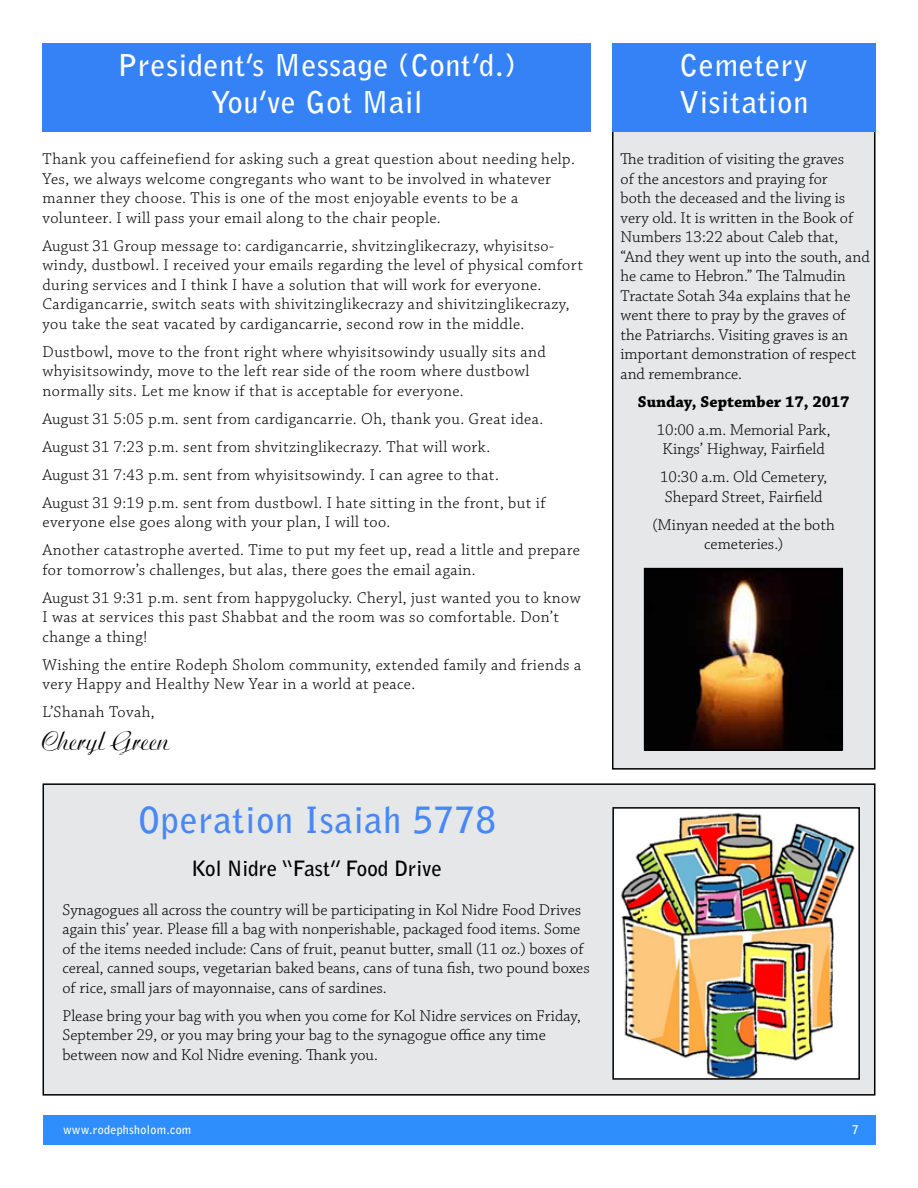
<style>
.page{position:relative;width:918px;height:1188px;background:#fff}
.page>*{position:absolute;margin:0;border:0;box-sizing:border-box;transform-origin:0 0}
.t1{font:700 36px "Bell Gothic Std";letter-spacing:.025em;color:#4888f6}
.t2{font:700 30px/37.5px "Bell Gothic Std";letter-spacing:.025em;color:#fff;text-align:center}
.t3{font:27px "Agnes";color:#000}
.t4{font:700 21px "Bell Gothic Std";color:#000}
.t5{font:300 16.5px/19.5px "Chaparral Pro";letter-spacing:.02em;color:#000}
.t6{font:300 16.5px/19.5px "Chaparral Pro";color:#000}
.t7{font:700 16.5px "Chaparral Pro";color:#000}
.t8{font:700 12px "Bell Gothic Std";letter-spacing:.025em;color:#fff}
</style>
<div class="page">
<div style="left:43px;top:1115px;width:832px;height:30px;background:#2e8efb"></div>
<div style="left:613px;top:131px;width:262px;height:638px;background:#e6e7e8"></div>
<div style="left:612px;top:130px;width:263px;height:640px;border:2px solid #000"></div>
<div style="left:43px;top:43px;width:548px;height:89px;background:#3582f7"></div>
<div style="left:43px;top:784px;width:832px;height:311px;background:#e6e7e8"></div>
<div style="left:43px;top:783px;width:832px;height:313px;border:2px solid #000"></div>
<img style="left:615px;top:810px;width:242px;height:267px">
<div style="left:612px;top:807px;width:248px;height:273px;border:2px solid #000"></div>
<div style="left:612px;top:43px;width:263px;height:89px;background:#3582f7"></div>
<img style="left:647px;top:571px;width:193px;height:177px">
<div style="left:644px;top:568px;width:199px;height:183px;border:2px solid #000"></div>
<h2 class="t2" style="left:117px;top:46px;width:400px">President’s Message (Cont’d.)<br>You’ve Got Mail</h2>
<p class="t5" style="left:43px;top:150px;width:534px">Thank you caffeinefiend for asking such a great question about needing help.<br>Yes, we always welcome congregants who want to be involved in whatever manner they choose. This is one of the most enjoyable events to be a volunteer. I will pass your email along to the chair people.</p>
<p class="t5" style="left:43px;top:236px;width:542px">August 31 Group message to: cardigancarrie, shvitzinglikecrazy, whyisitso&shy;windy, dustbowl. I received your emails regarding the level of physical comfort during services and I think I have a solution that will work for everyone.<br>Cardigancarrie, switch seats with shivitzinglikecrazy and shivitzinglikecrazy, you take the seat vacated by cardigancarrie, second row in the middle.</p>
<p class="t5" style="left:43px;top:343px;width:505px">Dustbowl, move to the front right where whyisitsowindy usually sits and whyisitsowindy, move to the left rear side of the room where dustbowl normally sits. Let me know if that is acceptable for everyone.</p>
<p class="t5" style="left:43px;top:405px;width:505px;line-height:28px">August 31 5:05 p.m. sent from cardigancarrie. Oh, thank you. Great idea.<br>August 31 7:23 p.m. sent from shvitzinglikecrazy. That will work.<br>August 31 7:43 p.m. sent from whyisitsowindy. I can agree to that.<br>August 31 9:19 p.m. sent from dustbowl. I hate sitting in the front, but if</p>
<p class="t5" style="left:43px;top:509px;width:539px;line-height:28px">everyone else goes along with your plan, I will too.<br>Another catastrophe averted. Time to put my feet up, read a little and prepare</p>
<p class="t5" style="left:43px;top:556px;width:540px;line-height:28px">for tomorrow’s challenges, but alas, there goes the email again.<br>August 31 9:31 p.m. sent from happygolucky. Cheryl, just wanted you to know</p>
<p class="t5" style="left:43px;top:608px;width:518px">I was at services this past Shabbat and the room was so comfortable. Don’t change a thing!</p>
<p class="t5" style="left:43px;top:656px;width:540px">Wishing the entire Rodeph Sholom community, extended family and friends a very Happy and Healthy New Year in a world at peace.</p>
<p class="t5" style="left:43px;top:703px;width:114px">L’Shanah Tovah,</p>
<h3 class="t3" style="left:43px;top:726px;width:129px">Cheryl Green</h3>
<h1 class="t1" style="left:138px;top:798px;width:359px">Operation Isaiah 5778</h1>
<p class="t4" style="left:192px;top:855px;width:252px">Kol Nidre “Fast” Food Drive</p>
<p class="t6" style="left:62px;top:900px;width:529px">Synagogues all across the country will be participating in Kol Nidre Food Drives again this’ year. Please fill a bag with nonperishable, packaged food items. Some of the items needed include: Cans of fruit, peanut butter, small (11 oz.) boxes of cereal, canned soups, vegetarian baked beans, cans of tuna fish, two pound boxes of rice, small jars of mayonnaise, cans of sardines.</p>
<p class="t6" style="left:62px;top:1006px;width:520px">Please bring your bag with you when you come for Kol Nidre services on Friday,<br>September 29, or you may bring your bag to the synagogue office any time between now and Kol Nidre evening. Thank you.</p>
<h2 class="t2" style="left:679px;top:46px;width:131px;text-align:left">Cemetery<br>Visitation</h2>
<p class="t6" style="left:621px;top:150px;width:251px">The tradition of visiting the graves<br>of the ancestors and praying for<br>both the deceased and the living is very old. It is written in the Book of Numbers 13:22 about Caleb that, “And they went up into the south, and he came to Hebron.” The Talmudin Tractate Sotah 34a explains that he went there to pray by the graves of the Patriarchs. Visiting graves is an important demonstration of respect and remembrance.</p>
<p class="t7" style="left:638px;top:392px;width:213px">Sunday, September 17, 2017</p>
<p class="t6" style="left:657px;top:421px;width:175px;text-align:center">10:00 a.m. Memorial Park,<br>Kings’ Highway, Fairfield</p>
<p class="t6" style="left:660px;top:468px;width:169px">10:30 a.m. Old Cemetery,<br>Shepard Street, Fairfield</p>
<p class="t6" style="left:653px;top:516px;width:184px;text-align:center">(Minyan needed at the both cemeteries.)</p>
<p class="t8" style="left:63px;top:1122px;width:130px">www.rodephsholom.com</p>
<p class="t8" style="left:852px;top:1122px;width:8px">7</p>
</div>
